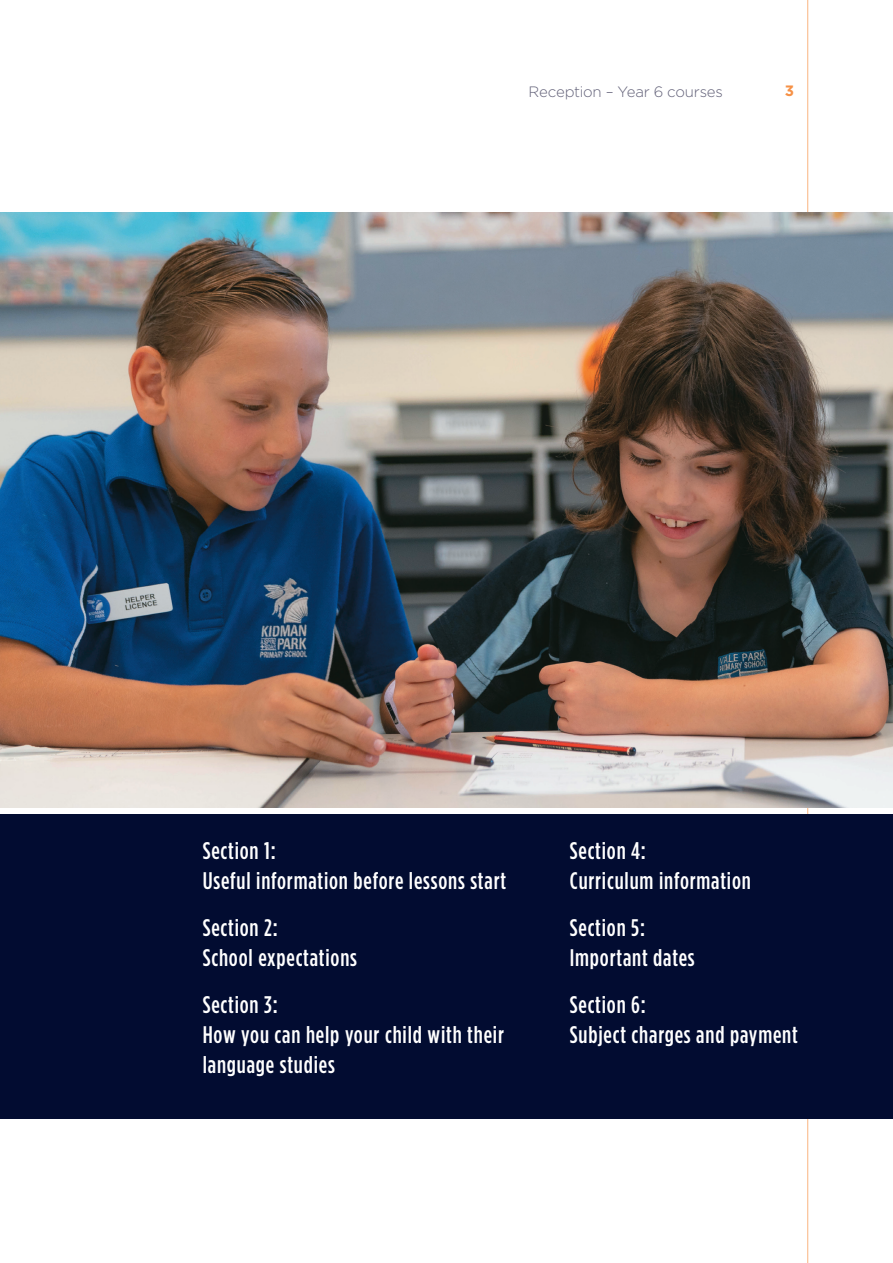
<style>
.page{position:relative;width:893px;height:1263px;background:#fff}
.page>*{position:absolute;margin:0;border:0;box-sizing:border-box;transform-origin:0 0}
.t1{font:500 24px/30px "Gotham Condensed";letter-spacing:.035em;color:#fff}
.t2{font:300 15px "Gotham";letter-spacing:-.015em;color:#64637a}
.t3{font:700 15px "Gotham";color:#f69146}
</style>
<div class="page">
<hr style="left:807px;top:0;width:1px;height:1263px;background:#fab47f">
<img style="left:0;top:213px;width:893px;height:595px">
<div style="left:0;top:814px;width:893px;height:305px;background:#020c31"></div>
<p class="t2" style="left:529px;top:82px;width:196px">Reception – Year 6 courses</p>
<p class="t3" style="left:785px;top:80px;width:11px">3</p>
<p class="t1" style="left:203px;top:835px;width:305px">Section 1:<br>Useful information before lessons start</p>
<p class="t1" style="left:203px;top:912px;width:156px">Section 2:<br>School expectations</p>
<p class="t1" style="left:203px;top:989px;width:303px">Section 3:<br>How you can help your child with their language studies</p>
<p class="t1" style="left:570px;top:835px;width:183px">Section 4:<br>Curriculum information</p>
<p class="t1" style="left:570px;top:912px;width:126px">Section 5:<br>Important dates</p>
<p class="t1" style="left:570px;top:989px;width:230px">Section 6:<br>Subject charges and payment</p>
</div>
